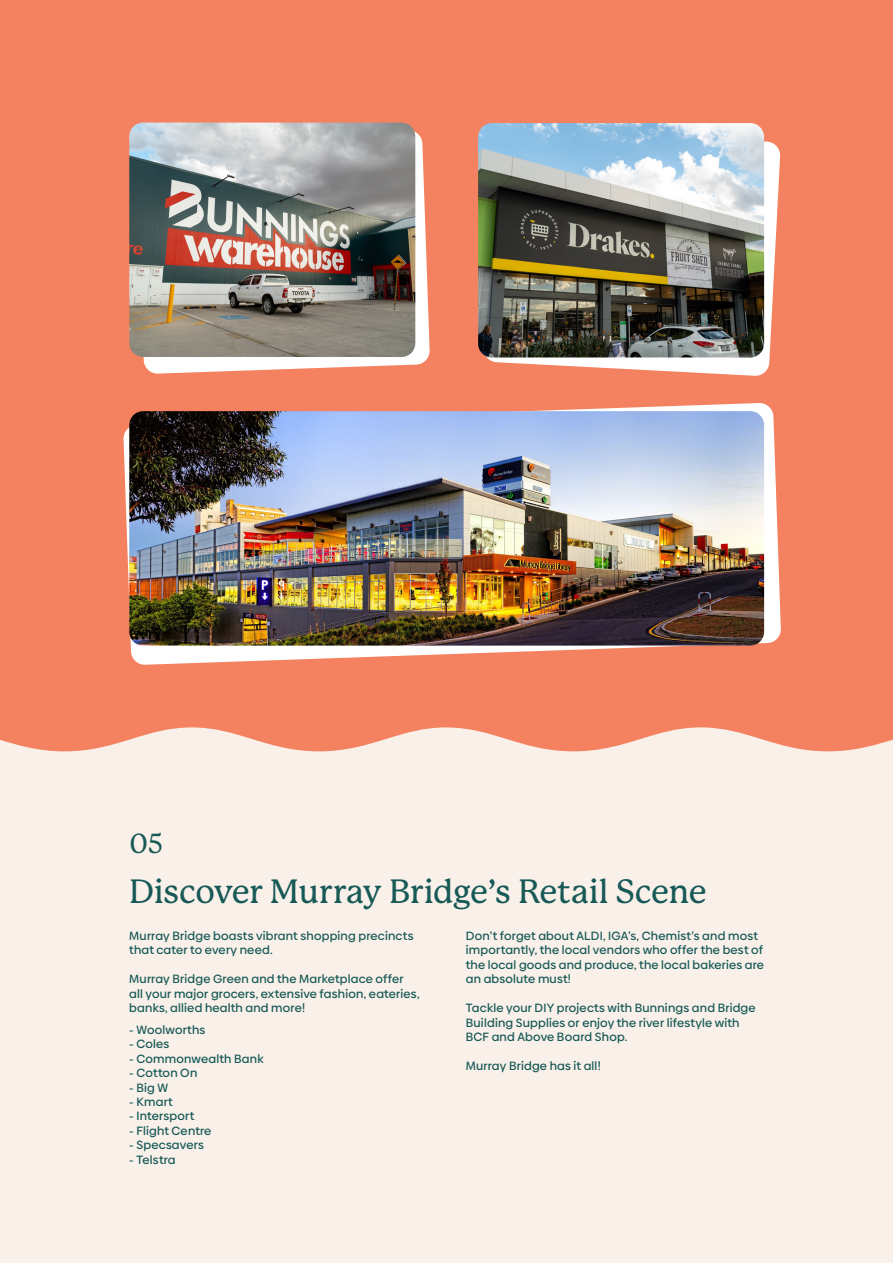
<style>
.page{position:relative;width:893px;height:1263px;background:#f9f0e9}
.page>*{position:absolute;margin:0;border:0;box-sizing:border-box;transform-origin:0 0}
.t1{font:500 33px "P22 Mackinac";letter-spacing:-.01em;color:#165956}
.t2{font:500 27px "P22 Mackinac";color:#165956}
.t3{font:500 12px/14.4px "Biennale";letter-spacing:.015em;color:#165956}
</style>
<div class="page">
<div style="left:0;top:0;width:893px;height:727px;background:#f4815f"></div>
<svg style="left:123px;top:403px;width:658px;height:262px"></svg>
<svg style="left:0;top:727px;width:893px;height:24px"></svg>
<svg style="left:143px;top:132px;width:287px;height:242px;fill:#fff"></svg>
<svg style="left:486px;top:136px;width:294px;height:240px;fill:#fff"></svg>
<img style="left:129px;top:411px;width:635px;height:235px">
<img style="left:478px;top:123px;width:286px;height:234px">
<img style="left:129px;top:123px;width:286px;height:234px">
<p class="t2" style="left:129px;top:828px;width:35px">05</p>
<p class="t1" style="left:129px;top:873px;width:579px">Discover Murray Bridge’s Retail Scene</p>
<p class="t3" style="left:129px;top:929px;width:286px">Murray Bridge boasts vibrant shopping precincts that cater to every need.</p>
<p class="t3" style="left:129px;top:972px;width:292px">Murray Bridge Green and the Marketplace offer all your major grocers, extensive fashion, eateries, banks, allied health and more!</p>
<p class="t3" style="left:129px;top:1022px;width:78px">- Woolworths</p>
<p class="t3" style="left:129px;top:1037px;width:42px">- Coles</p>
<p class="t3" style="left:129px;top:1051px;width:136px">- Commonwealth Bank</p>
<p class="t3" style="left:129px;top:1066px;width:70px">- Cotton On</p>
<p class="t3" style="left:129px;top:1080px;width:40px">- Big W</p>
<p class="t3" style="left:129px;top:1094px;width:45px">- Kmart</p>
<p class="t3" style="left:129px;top:1109px;width:67px">- Intersport</p>
<p class="t3" style="left:129px;top:1123px;width:84px">- Flight Centre</p>
<p class="t3" style="left:129px;top:1138px;width:76px">- Specsavers</p>
<p class="t3" style="left:129px;top:1152px;width:48px">- Telstra</p>
<p class="t3" style="left:466px;top:929px;width:300px">Don’t forget about ALDI, IGA’s, Chemist’s and most importantly, the local vendors who offer the best of the local goods and produce, the local bakeries are an absolute must!</p>
<p class="t3" style="left:466px;top:1001px;width:291px">Tackle your DIY projects with Bunnings and Bridge<br>Building Supplies or enjoy the river lifestyle with<br>BCF and Above Board Shop.</p>
<p class="t3" style="left:466px;top:1058px;width:136px">Murray Bridge has it all!</p>
</div>
